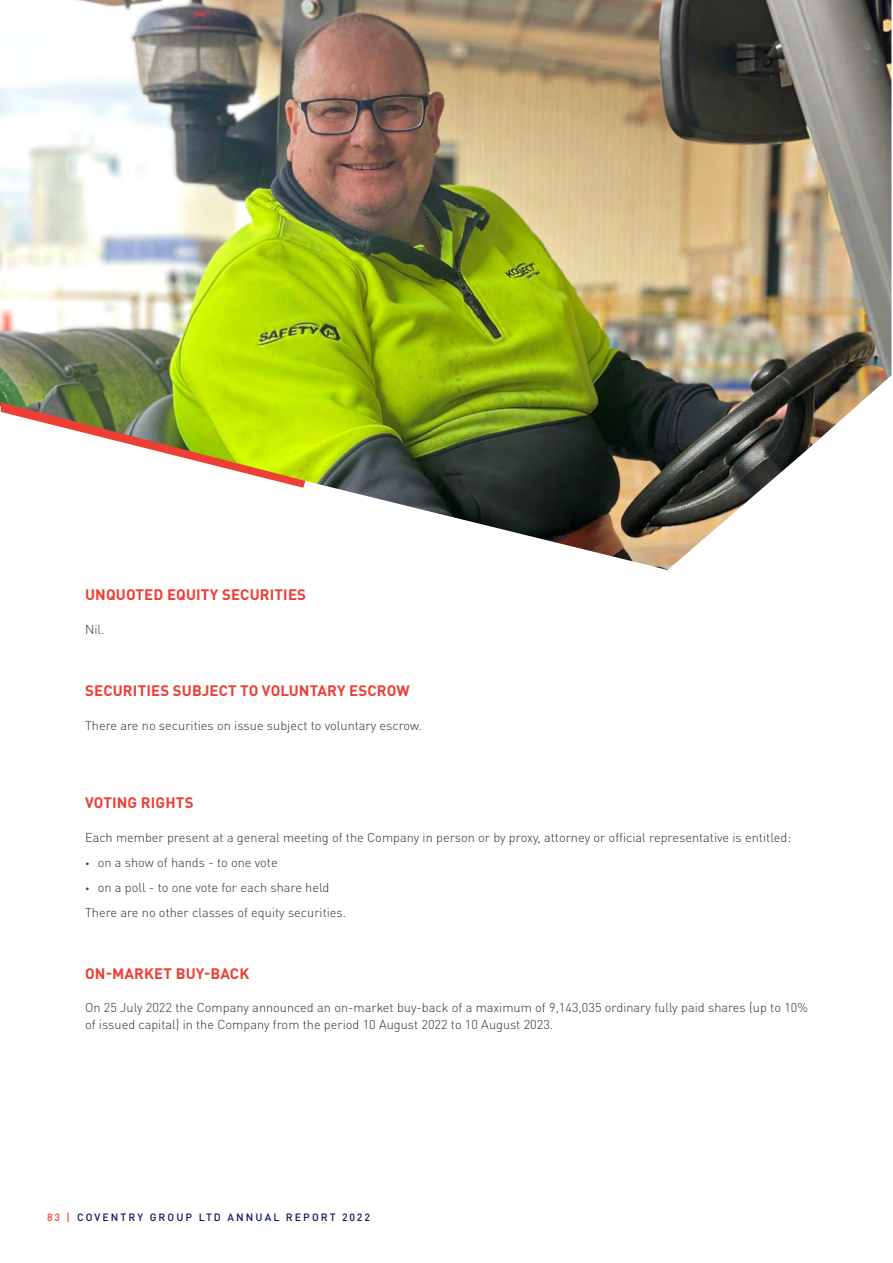
<style>
.page{position:relative;width:893px;height:1263px;background:#fff}
.page>*{position:absolute;margin:0;border:0;box-sizing:border-box;transform-origin:0 0}
.t1{font:700 15px "DIN Pro";letter-spacing:.01em;color:#ee3f34}
.Body_Text{font:300 12.75px/16.5px "DIN Pro";color:#312f30}
.t2{font:500 10.5px "DIN Pro";letter-spacing:.2em;color:#0b145e}
.s1{font-family:"Volte";color:#3e3e3f}
.s2{color:#ee3f34}
</style>
<div class="page">
<img style="left:0;top:0;width:891px;height:570px">
<svg style="left:1px;top:402px;width:304px;height:86px"></svg>
<h4 class="t1" style="left:85px;top:582px;width:222px">UNQUOTED EQUITY SECURITIES</h4>
<p class="Body_Text" style="left:85px;top:620px;width:21px">Nil.</p>
<h4 class="t1" style="left:85px;top:678px;width:326px">SECURITIES SUBJECT TO VOLUNTARY ESCROW</h4>
<p class="Body_Text" style="left:85px;top:716px;width:339px">There are no securities on issue subject to voluntary escrow.</p>
<h4 class="t1" style="left:85px;top:790px;width:110px">VOTING RIGHTS</h4>
<p class="Body_Text" style="left:85px;top:828px;width:708px">Each member present at a general meeting of the Company in person or by proxy, attorney or official representative is entitled:</p>
<p class="Body_Text" style="left:85px;top:853px;width:194px"><span class="s1">•</span> on a show of hands - to one vote</p>
<p class="Body_Text" style="left:85px;top:878px;width:246px"><span class="s1">•</span> on a poll - to one vote for each share held</p>
<p class="Body_Text" style="left:85px;top:903px;width:263px">There are no other classes of equity securities.</p>
<h4 class="t1" style="left:85px;top:961px;width:166px">ON-MARKET BUY-BACK</h4>
<p class="Body_Text" style="left:85px;top:998px;width:724px">On 25 July 2022 the Company announced an on-market buy-back of a maximum of 9,143,035 ordinary fully paid shares (up to 10% of issued capital) in the Company from the period 10 August 2022 to 10 August 2023.</p>
<p class="t2" style="left:47px;top:1209px;width:324px"><span class="s2">83 |</span> COVENTRY GROUP LTD ANNUAL REPORT 2022</p>
</div>
